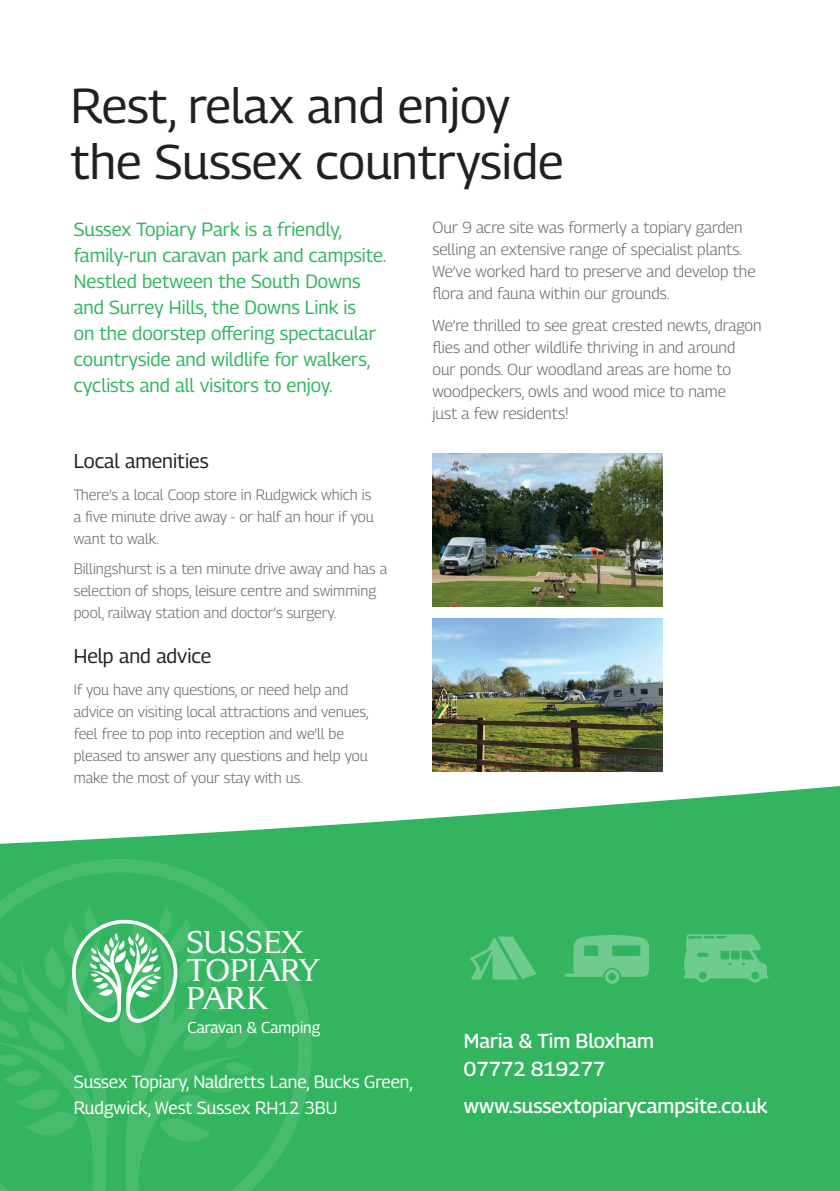
<style>
.page{position:relative;width:840px;height:1191px;background:#fff}
.page>*{position:absolute;margin:0;border:0;box-sizing:border-box;transform-origin:0 0}
.t1{font:500 89.8px/101.4px "Typo 3";color:#fff}
.t2{font:48.6px/56px "Georama";color:#231f20}
.t3{font:500 24.6px/27.8px "Typo 3";color:#fff}
.t4{font:500 20.2px "Georama";color:#fff}
.t5{font:20px "Georama";color:#231f20}
.t6{font:19px/26px "Georama";color:#33b560}
.t7{font:17.6px "Georama";color:#fff}
.t8{font:300 16px/22px "Georama";color:#6c6d70}
.t9{font:15.8px "Georama";color:#fff}
.t10{font:300 15px/22px "Georama";color:#6c6d70}
</style>
<div class="page">
<div style="left:311px;top:1046px;width:528px;height:145px;background:#33b560"></div>
<img style="left:432px;top:618px;width:229px;height:154px">
<img style="left:432px;top:453px;width:229px;height:154px">
<svg style="left:0;top:786px;width:839px;height:260px;fill:#33b560"></svg>
<svg style="left:469px;top:936px;width:67px;height:43px;background:#52c078"></svg>
<svg style="left:564px;top:935px;width:84px;height:49px;background:#58c27d"></svg>
<svg style="left:682px;top:934px;width:86px;height:49px;background:#5cc480"></svg>
<svg style="left:0;top:859px;width:311px;height:332px;background:#38b664"></svg>
<svg style="left:72px;top:919px;width:105px;height:106px"></svg>
<p class="t2" style="left:71px;top:76px;width:494px">Rest, relax and enjoy the Sussex countryside</p>
<p class="t6" style="left:74px;top:216px;width:314px">Sussex Topiary Park is a friendly, family-run caravan park and campsite.<br>Nestled between the South Downs and Surrey Hills, the Downs Link is<br>on the doorstep offering spectacular countryside and wildlife for walkers, cyclists and all visitors to enjoy.</p>
<p class="t8" style="left:432px;top:216px;width:324px">Our 9 acre site was formerly a topiary garden selling an extensive range of specialist plants.<br>We’ve worked hard to preserve and develop the flora and fauna within our grounds.</p>
<p class="t8" style="left:432px;top:314px;width:330px">We’re thrilled to see great crested newts, dragon flies and other wildlife thriving in and around our ponds. Our woodland areas are home to woodpeckers, owls and wood mice to name<br>just a few residents!</p>
<p class="t5" style="left:74px;top:447px;width:136px">Local amenities</p>
<p class="t10" style="left:74px;top:484px;width:301px">There’s a local Coop store in Rudgwick which is a five minute drive away - or half an hour if you want to walk.</p>
<p class="t10" style="left:74px;top:558px;width:315px">Billingshurst is a ten minute drive away and has a selection of shops, leisure centre and swimming pool, railway station and doctor’s surgery.</p>
<p class="t5" style="left:74px;top:641px;width:139px">Help and advice</p>
<p class="t10" style="left:74px;top:678px;width:296px">If you have any questions, or need help and advice on visiting local attractions and venues, feel free to pop into reception and we’ll be pleased to answer any questions and help you make the most of your stay with us.</p>
<p class="t3" style="left:186px;top:929px;width:136px">SUSSEX<br>TOPIARY<br>PARK</p>
<p class="t9" style="left:187px;top:1016px;width:134px">Caravan &amp; Camping</p>
<h1 class="t1" style="left:344px;top:993px;width:491px">TOPIARY<br>PARK</h1>
<p class="t4" style="left:463px;top:1025px;width:191px">Maria &amp; Tim Bloxham</p>
<p class="t4" style="left:463px;top:1053px;width:143px">07772 819277</p>
<p class="t7" style="left:74px;top:1068px;width:340px">Sussex Topiary, Naldretts Lane, Bucks Green,</p>
<p class="t7" style="left:74px;top:1094px;width:265px">Rudgwick, West Sussex RH12 3BU</p>
<p class="t4" style="left:463px;top:1091px;width:305px">www.sussextopiarycampsite.co.uk</p>
</div>
